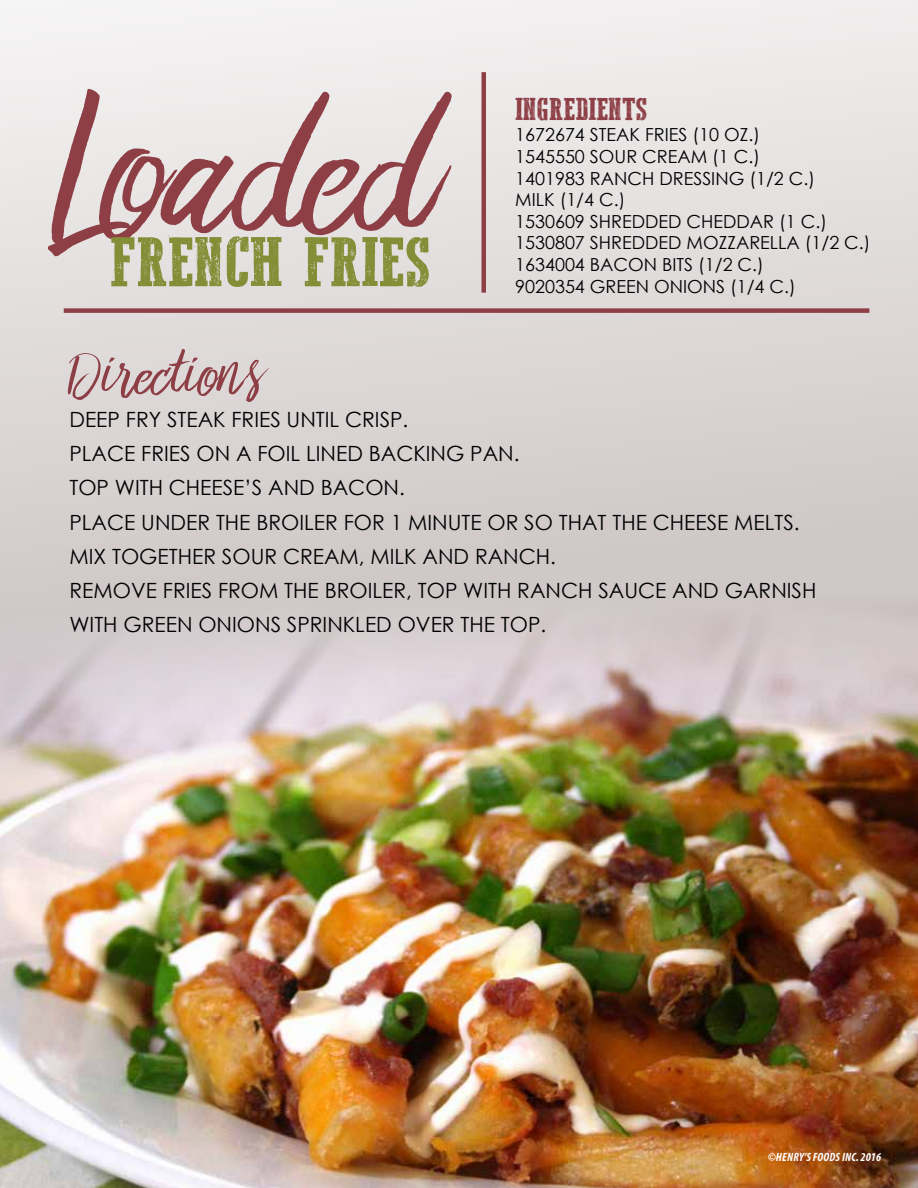
<style>
.page{position:relative;width:918px;height:1188px;background:#fff}
.page>*{position:absolute;margin:0;border:0;box-sizing:border-box;transform-origin:0 0}
.t1{font:201.45px "Bringshoot";color:#8d3f45}
.t2{font:73.05px "Western Bang Bang";color:#828f37}
.t3{font:63px "Bringshoot";color:#8d3f45}
.t4{font:33px "Western Bang Bang";color:#8d3f45}
.t5{font:21px/34.2px "Century Gothic";color:#000}
.t6{font:18px/21.6px "Century Gothic";color:#000}
.t7{font:italic 700 condensed 12px "Myriad Pro";letter-spacing:.02em;color:#fff}
</style>
<div class="page">
<svg style="left:0;top:0;width:918px;height:594px;background:#e0dbdb"></svg>
<img style="left:0;top:594px;width:918px;height:594px">
<div style="left:64px;top:308px;width:805px;height:5px;background:#8d3f45"></div>
<hr style="left:482px;top:72px;width:4px;height:221px;background:#8d3f45">
<h1 class="t1" style="left:64px;top:57px;width:380px">Loaded</h1>
<h2 class="t2" style="left:110px;top:225px;width:322px">FRENCH FRIES</h2>
<h3 class="t4" style="left:515px;top:92px;width:134px">INGREDIENTS</h3>
<p class="t6" style="left:515px;top:124px;width:357px">1672674 STEAK FRIES (10 OZ.)<br>1545550 SOUR CREAM (1 C.)<br>1401983 RANCH DRESSING (1/2 C.)<br>MILK (1/4 C.)<br>1530609 SHREDDED CHEDDAR (1 C.)<br>1530807 SHREDDED MOZZARELLA (1/2 C.)<br>1634004 BACON BITS (1/2 C.)<br>9020354 GREEN ONIONS (1/4 C.)</p>
<h3 class="t3" style="left:69px;top:339px;width:197px">Directions</h3>
<p class="t5" style="left:69px;top:402px;width:748px">DEEP FRY STEAK FRIES UNTIL CRISP.<br>PLACE FRIES ON A FOIL LINED BACKING PAN.<br>TOP WITH CHEESE’S AND BACON.<br>PLACE UNDER THE BROILER FOR 1 MINUTE OR SO THAT THE CHEESE MELTS.<br>MIX TOGETHER SOUR CREAM, MILK AND RANCH.<br>REMOVE FRIES FROM THE BROILER, TOP WITH RANCH SAUCE AND GARNISH WITH GREEN ONIONS SPRINKLED OVER THE TOP.</p>
<p class="t7" style="left:768px;top:1149px;width:115px">©HENRY’S FOODS INC. 2016</p>
</div>
